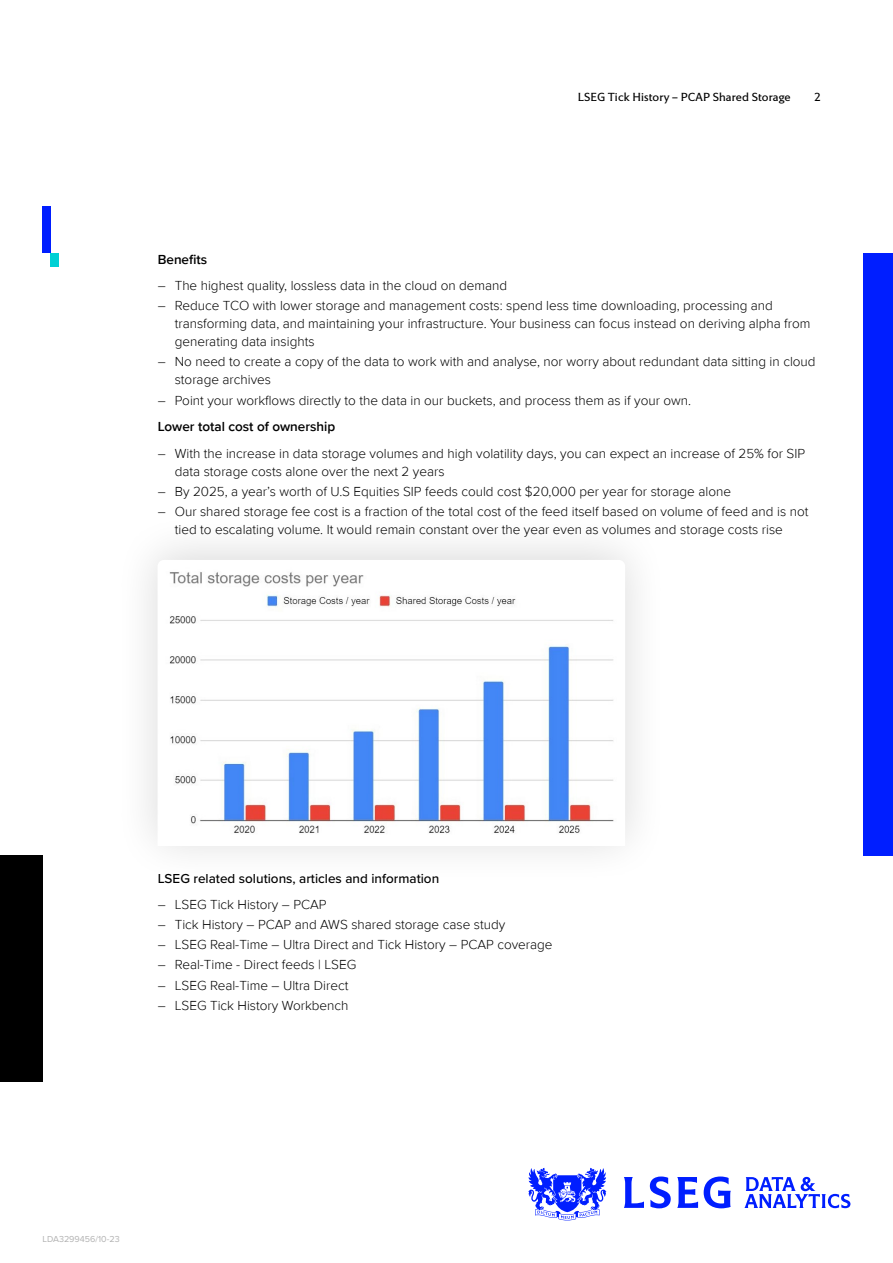
<style>
.page{position:relative;width:893px;height:1263px;background:#fff}
.page>*{position:absolute;margin:0;border:0;box-sizing:border-box;transform-origin:0 0}
.t1{font:300 13.5px/18px "Proxima Nova";color:#000}
.t2{font:500 13.5px "Proxima Nova";color:#000}
.t3{font:600 13.5px "Proxima Nova";color:#000}
.t4{font:12px "LSEG Motto";letter-spacing:.01em;color:#000}
.t5{font:9px "Proxima Nova";color:#b2b2b2}
</style>
<div class="page">
<div style="left:863px;top:253px;width:30px;height:602px;background:#001eff"></div>
<div style="left:0;top:855px;width:43px;height:227px;background:#000"></div>
<div style="left:51px;top:253px;width:8px;height:14px;background:#00d0d4"></div>
<div style="left:43px;top:206px;width:8px;height:47px;background:#001eff"></div>
<svg style="left:528px;top:1168px;width:203px;height:53px"></svg>
<svg style="left:744px;top:1177px;width:106px;height:31px"></svg>
<div style="left:115px;top:513px;width:553px;height:372px;background:#000;opacity:.15"></div>
<img style="left:169px;top:572px;width:445px;height:261px">
<p class="t4" style="left:578px;top:90px;width:214px">LSEG Tick History – PCAP Shared Storage</p>
<p class="t4" style="left:814px;top:90px;width:7px">2</p>
<p class="t3" style="left:158px;top:249px;width:51px">Benefits</p>
<p class="t1" style="left:158px;top:276px;width:351px">– The highest quality, lossless data in the cloud on demand</p>
<p class="t1" style="left:175px;top:296px;width:637px;text-indent:-17px">– Reduce TCO with lower storage and management costs: spend less time downloading, processing and transforming data, and maintaining your infrastructure. Your business can focus instead on deriving alpha from generating data insights</p>
<p class="t1" style="left:175px;top:352px;width:642px;text-indent:-17px">– No need to create a copy of the data to work with and analyse, nor worry about redundant data sitting in cloud storage archives</p>
<p class="t1" style="left:158px;top:390px;width:535px">– Point your workflows directly to the data in our buckets, and process them as if your own.</p>
<p class="t3" style="left:158px;top:416px;width:179px">Lower total cost of ownership</p>
<p class="t1" style="left:175px;top:443px;width:632px;text-indent:-17px">– With the increase in data storage volumes and high volatility days, you can expect an increase of 25% for SIP data storage costs alone over the next 2 years</p>
<p class="t1" style="left:158px;top:481px;width:575px">– By 2025, a year’s worth of U.S Equities SIP feeds could cost $20,000 per year for storage alone</p>
<p class="t1" style="left:175px;top:502px;width:635px;text-indent:-17px">– Our shared storage fee cost is a fraction of the total cost of the feed itself based on volume of feed and is not tied to escalating volume. It would remain constant over the year even as volumes and storage costs rise</p>
<p class="t2" style="left:158px;top:868px;width:283px">LSEG related solutions, articles and information</p>
<p class="t1" style="left:158px;top:895px;width:170px">– LSEG Tick History – PCAP</p>
<p class="t1" style="left:158px;top:915px;width:349px">– Tick History – PCAP and AWS shared storage case study</p>
<p class="t1" style="left:158px;top:935px;width:396px">– LSEG Real-Time – Ultra Direct and Tick History – PCAP coverage</p>
<p class="t1" style="left:158px;top:955px;width:200px">– Real-Time - Direct feeds | LSEG</p>
<p class="t1" style="left:158px;top:975px;width:192px">– LSEG Real-Time – Ultra Direct</p>
<p class="t1" style="left:158px;top:995px;width:192px">– LSEG Tick History Workbench</p>
<p class="t5" style="left:43px;top:1233px;width:79px">LDA3299456/10-23</p>
</div>
